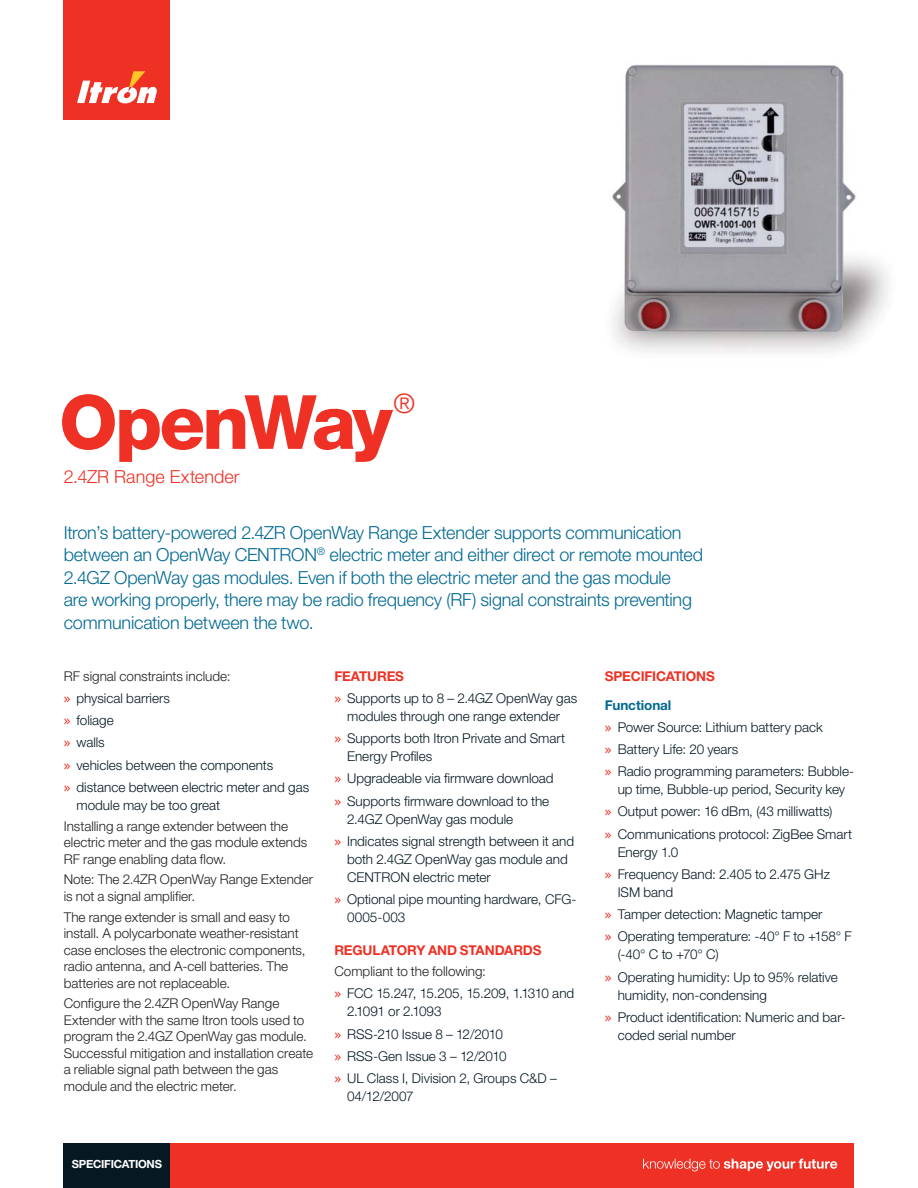
<style>
.page{position:relative;width:918px;height:1188px;background:#fff}
.page>*{position:absolute;margin:0;border:0;box-sizing:border-box;transform-origin:0 0}
.t1{font:800 75px "Helvetica Neue LT Std";letter-spacing:-.045em;color:#ee3124}
.t2{font:300 27px "Helvetica Neue LT Std";color:#ee3124}
.t3{font:300 18px/22.5px "Helvetica Neue LT Std";letter-spacing:-.015em;color:#006991}
.t4{font:300 18px "Helvetica Neue LT Std";color:#ee3124}
.t5{font:300 13.5px/22.2px "Helvetica Neue LT Std";color:#061922}
.t6{font:300 13.5px/16.5px "Helvetica Neue LT Std";color:#231f20}
.t7{font:700 13.5px "Helvetica Neue LT Std";letter-spacing:-.01em;color:#ee3124}
.t8{font:700 11.25px "Helvetica Neue LT Std";color:#fff}
.s1{color:#231f20}
.s2{font-family:"Lucida Grande";font-weight:400;color:#ee3124}
.s3{font-weight:700;color:#ee3124}
.s4{font-weight:700;color:#006991}
</style>
<div class="page">
<img style="left:612px;top:65px;width:278px;height:288px">
<div style="left:64px;top:0;width:106px;height:119px;background:#ee3124"></div>
<svg style="left:77px;top:71px;width:80px;height:32px"></svg>
<div style="left:170px;top:1144px;width:684px;height:44px;background:#ee3124"></div>
<div style="left:64px;top:1144px;width:106px;height:44px;background:#061922"></div>
<svg style="left:643px;top:1159px;width:194px;height:12px"></svg>
<h1 class="t1" style="left:59px;top:378px;width:335px">OpenWay</h1>
<h2 class="t2" style="left:393px;top:387px;width:23px">®</h2>
<h3 class="t4" style="left:64px;top:466px;width:177px">2.4ZR Range Extender</h3>
<p class="t3" style="left:64px;top:521px;width:641px">Itron’s battery-powered 2.4ZR OpenWay Range Extender supports communication between an OpenWay CENTRON<sup>®</sup> electric meter and either direct or remote mounted 2.4GZ OpenWay gas modules. Even if both the electric meter and the gas module<br>are working properly, there may be radio frequency (RF) signal constraints preventing communication between the two.</p>
<p class="t5" style="left:64px;top:665px;width:247px"><span class="s1">RF signal constraints include:<br></span><span class="s2">»</span> physical barriers<br><span class="s2">»</span> foliage<br><span class="s2">»</span> walls<br><span class="s2">»</span> vehicles between the components<br><span class="s2">»</span> distance between electric meter and gas</p>
<p class="t5" style="left:77px;top:794px;width:145px">module may be too great</p>
<p class="t6" style="left:64px;top:817px;width:245px">Installing a range extender between the electric meter and the gas module extends<br>RF range enabling data flow.</p>
<p class="t6" style="left:64px;top:871px;width:251px">Note: The 2.4ZR OpenWay Range Extender is not a signal amplifier.</p>
<p class="t6" style="left:64px;top:908px;width:243px">The range extender is small and easy to install. A polycarbonate weather-resistant case encloses the electronic components, radio antenna, and A-cell batteries. The batteries are not replaceable.</p>
<p class="t6" style="left:64px;top:995px;width:251px">Configure the 2.4ZR OpenWay Range Extender with the same Itron tools used to program the 2.4GZ OpenWay gas module.<br>Successful mitigation and installation create a reliable signal path between the gas module and the electric meter.</p>
<p class="t5" style="left:334px;top:664px;width:244px"><span class="s3">FEATURES<br></span><span class="s2">»</span> Supports up to 8 – 2.4GZ OpenWay gas</p>
<p class="t5" style="left:334px;top:705px;width:232px;text-align:center">modules through one range extender<br><span class="s2">»</span> Supports both Itron Private and Smart</p>
<p class="t5" style="left:334px;top:745px;width:221px;text-indent:13px">Energy Profiles<br><span class="s2">»</span> Upgradeable via firmware download <span class="s2">»</span> Supports firmware download to the</p>
<p class="t5" style="left:334px;top:807px;width:241px;text-indent:13px">2.4GZ OpenWay gas module<br><span class="s2">»</span> Indicates signal strength between it and</p>
<p class="t5" style="left:347px;top:850px;width:222px;line-height:18px">both 2.4GZ OpenWay gas module and<br>CENTRON electric meter</p>
<p class="t5" style="left:347px;top:890px;width:231px;line-height:18px;text-indent:-13px"><span class="s2">»</span> Optional pipe mounting hardware, CFG-<br>0005-003</p>
<p class="t7" style="left:334px;top:942px;width:209px">REGULATORY AND STANDARDS</p>
<p class="t5" style="left:334px;top:960px;width:241px"><span class="s1">Compliant to the following:<br></span><span class="s2">»</span> FCC 15.247, 15.205, 15.209, 1.1310 and</p>
<p class="t5" style="left:334px;top:1000px;width:224px;text-indent:13px">2.1091 or 2.1093<br><span class="s2">»</span> RSS-210 Issue 8 – 12/2010<br><span class="s2">»</span> RSS-Gen Issue 3 – 12/2010<br><span class="s2">»</span> UL Class I, Division 2, Groups C&amp;D –</p>
<p class="t5" style="left:347px;top:1085px;width:68px">04/12/2007</p>
<p class="t8" style="left:72px;top:1157px;width:8px">SPECI</p>
<p class="t8" style="left:104px;top:1157px;width:14px">FICATIONS</p>
<p class="t7" style="left:605px;top:667px;width:111px">SPECIFICATIONS</p>
<p class="t5" style="left:605px;top:693px;width:251px"><span class="s4">FUNCTIONAL<br></span><span class="s2">»</span> Power Source: Lithium battery pack<br><span class="s2">»</span> Battery Life: 20 years<br><span class="s2">»</span> Radio programming parameters: Bubble-</p>
<p class="t5" style="left:605px;top:778px;width:249px;text-indent:13px">up time, Bubble-up period, Security key <span class="s2">»</span> Output power: 16 dBm, (43 milliwatts)<br><span class="s2">»</span> Communications protocol: ZigBee Smart</p>
<p class="t5" style="left:605px;top:841px;width:226px;text-indent:13px">Energy 1.0<br><span class="s2">»</span> Frequency Band: 2.405 to 2.475 GHz</p>
<p class="t5" style="left:605px;top:881px;width:248px;text-indent:13px">ISM band<br><span class="s2">»</span> Tamper detection: Magnetic tamper<br><span class="s2">»</span> Operating temperature: -40° F to +158° F</p>
<p class="t5" style="left:605px;top:943px;width:234px;text-indent:13px">(-40° C to +70° C)<br><span class="s2">»</span> Operating humidity: Up to 95% relative</p>
<p class="t5" style="left:605px;top:984px;width:242px;text-indent:13px">humidity, non-condensing<br><span class="s2">»</span> Product identification: Numeric and bar-</p>
<p class="t5" style="left:618px;top:1024px;width:120px">coded serial number</p>
</div>
